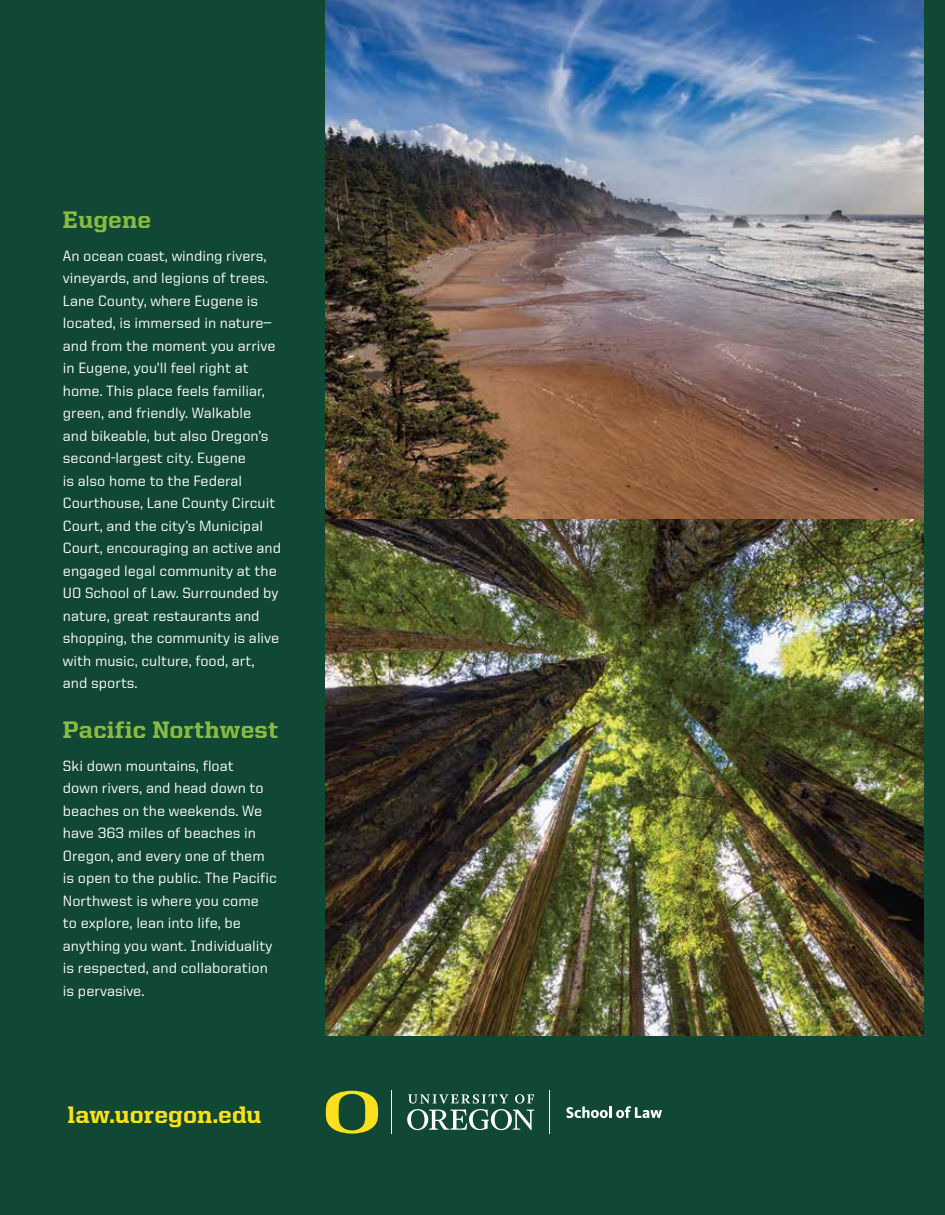
<style>
.page{position:relative;width:945px;height:1215px;background:#104735}
.page>*{position:absolute;margin:0;border:0;box-sizing:border-box;transform-origin:0 0}
.t1{font:800 24px "United Serif Reg";letter-spacing:.015em;color:#89bb40}
.t2{font:800 24px "United Serif Reg";letter-spacing:.015em;color:#fee11b}
.t3{font:500 15px/22.5px "United Sans Reg";color:#fff}
</style>
<div class="page">
<img style="left:326px;top:0;width:597px;height:1035px">
<svg style="left:407px;top:1094px;width:127px;height:36px"></svg>
<svg style="left:566px;top:1106px;width:96px;height:12px"></svg>
<hr style="left:549px;top:1091px;width:1px;height:43px;background:#fff">
<hr style="left:391px;top:1091px;width:1px;height:43px;background:#fff">
<svg style="left:326px;top:1091px;width:52px;height:43px"></svg>
<h1 class="t1" style="left:63px;top:207px;width:90px">Eugene</h1>
<p class="t3" style="left:63px;top:244px;width:220px">An ocean coast, winding rivers, vineyards, and legions of trees.<br>Lane County, where Eugene is located, is immersed in nature— and from the moment you arrive in Eugene, you’ll feel right at home. This place feels familiar, green, and friendly. Walkable<br>and bikeable, but also Oregon’s second-largest city. Eugene<br>is also home to the Federal<br>Courthouse, Lane County Circuit<br>Court, and the city’s Municipal<br>Court, encouraging an active and engaged legal community at the<br>UO School of Law. Surrounded by nature, great restaurants and shopping, the community is alive with music, culture, food, art, and sports.</p>
<h1 class="t1" style="left:63px;top:717px;width:217px">Pacific Northwest</h1>
<p class="t3" style="left:63px;top:754px;width:216px">Ski down mountains, float<br>down rivers, and head down to beaches on the weekends. We have 363 miles of beaches in<br>Oregon, and every one of them is open to the public. The Pacific<br>Northwest is where you come<br>to explore, lean into life, be anything you want. Individuality is respected, and collaboration is pervasive.</p>
<h1 class="t2" style="left:68px;top:1101px;width:195px">law.uoregon.edu</h1>
</div>
